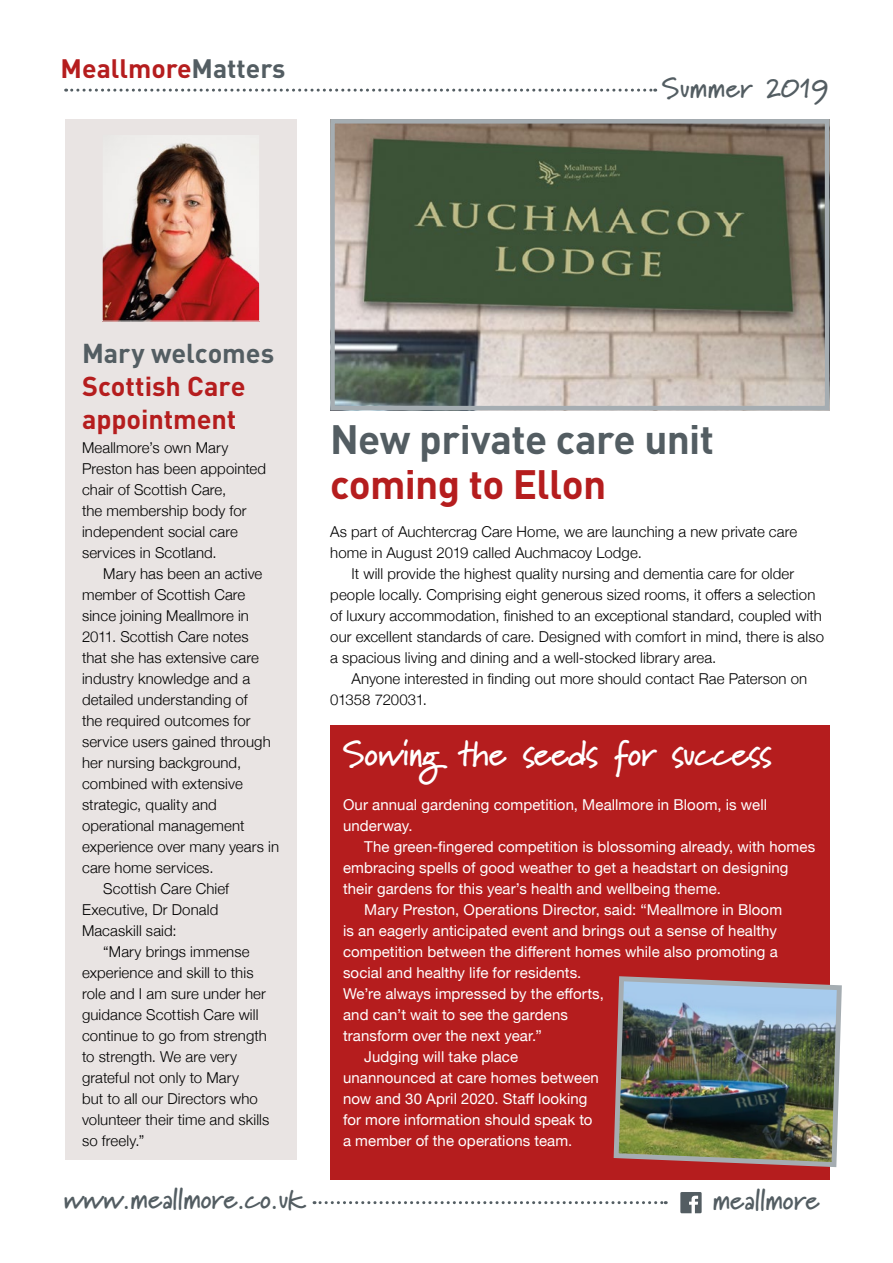
<style>
.page{position:relative;width:893px;height:1263px;background:#fff}
.page>*{position:absolute;margin:0;border:0;box-sizing:border-box;transform-origin:0 0}
.t1{font:700 40.5px "DIN";letter-spacing:-.015em;color:#535d62}
.t2{font:700 40.5px "DIN";letter-spacing:-.015em;color:#b51d1e}
.t3{font:700 34.5px "Marydale";letter-spacing:-.015em;color:#fff}
.t4{font:700 27.6px "Marydale";color:#535d62}
.t5{font:700 27px/33px "DIN";color:#b51d1e}
.t6{font:700 27px "DIN";letter-spacing:-.005em;color:#535d62}
.t7{font:700 26.4px "DIN";color:#b51d1e}
.t8{font:300 15px/21px "Helvetica Neue";letter-spacing:.005em;color:#000}
.t9{font:15px/21px "Helvetica Neue";letter-spacing:.005em;color:#fff}
.s1{color:#535d62}
</style>
<div class="page">
<svg style="left:66px;top:89px;width:590px;height:3px"></svg>
<div style="left:65px;top:119px;width:231px;height:1041px;background:#e9e4e3"></div>
<img style="left:104px;top:136px;width:154px;height:184px">
<div style="left:102px;top:134px;width:158px;height:188px;border:1px solid #e9e4e3"></div>
<div style="left:330px;top:725px;width:499px;height:455px;background:#b51d1e"></div>
<img style="left:613px;top:974px;width:229px;height:196px">
<svg style="left:314px;top:1201px;width:352px;height:3px"></svg>
<svg style="left:680px;top:1192px;width:22px;height:21px"></svg>
<img style="left:335px;top:124px;width:489px;height:281px">
<div style="left:330px;top:119px;width:499px;height:291px;border:4px solid #a5adb2"></div>
<h3 class="t7" style="left:61px;top:51px;width:226px">Meallmore<span class="s1">Matters</span></h3>
<h3 class="t4" style="left:662px;top:71px;width:168px">Summer 2019</h3>
<h3 class="t6" style="left:82px;top:335px;width:194px">Mary welcomes</h3>
<h3 class="t5" style="left:82px;top:368px;width:165px">Scottish Care appointment</h3>
<p class="t8" style="left:82px;top:436px;width:186px">Meallmore’s own Mary<br>Preston has been appointed chair of Scottish Care,<br>the membership body for independent social care services in Scotland.</p>
<p class="t8" style="left:103px;top:562px;width:161px">Mary has been an active</p>
<p class="t8" style="left:82px;top:583px;width:165px">member of Scottish Care</p>
<p class="t8" style="left:82px;top:604px;width:168px">since joining Meallmore in</p>
<p class="t8" style="left:82px;top:625px;width:168px">2011. Scottish Care notes</p>
<p class="t8" style="left:82px;top:646px;width:178px">that she has extensive care</p>
<p class="t8" style="left:82px;top:667px;width:170px">industry knowledge and a</p>
<p class="t8" style="left:82px;top:688px;width:167px">detailed understanding of</p>
<p class="t8" style="left:82px;top:709px;width:170px">the required outcomes for</p>
<p class="t8" style="left:82px;top:730px;width:190px">service users gained through</p>
<p class="t8" style="left:82px;top:751px;width:161px">her nursing background,</p>
<p class="t8" style="left:82px;top:772px;width:162px">combined with extensive</p>
<p class="t8" style="left:82px;top:793px;width:136px">strategic, quality and</p>
<p class="t8" style="left:82px;top:814px;width:164px">operational management</p>
<p class="t8" style="left:82px;top:835px;width:199px">experience over many years in</p>
<p class="t8" style="left:82px;top:856px;width:133px">care home services.</p>
<p class="t8" style="left:103px;top:877px;width:127px">Scottish Care Chief</p>
<p class="t8" style="left:82px;top:898px;width:138px">Executive, Dr Donald</p>
<p class="t8" style="left:82px;top:919px;width:96px">Macaskill said:</p>
<p class="t8" style="left:103px;top:940px;width:148px">“Mary brings immense</p>
<p class="t8" style="left:82px;top:961px;width:173px">experience and skill to this</p>
<p class="t8" style="left:82px;top:982px;width:185px">role and I am sure under her</p>
<p class="t8" style="left:82px;top:1003px;width:178px">guidance Scottish Care will</p>
<p class="t8" style="left:82px;top:1024px;width:186px">continue to go from strength</p>
<p class="t8" style="left:82px;top:1045px;width:157px">to strength. We are very</p>
<p class="t8" style="left:82px;top:1066px;width:159px">grateful not only to Mary</p>
<p class="t8" style="left:82px;top:1087px;width:177px">but to all our Directors who</p>
<p class="t8" style="left:82px;top:1108px;width:189px">volunteer their time and skills</p>
<p class="t8" style="left:82px;top:1129px;width:64px">so freely.”</p>
<h1 class="t1" style="left:330px;top:412px;width:385px">New private care unit</h1>
<h1 class="t2" style="left:330px;top:457px;width:277px">coming to Ellon</h1>
<p class="t8" style="left:330px;top:520px;width:469px">As part of Auchtercrag Care Home, we are launching a new private care home in August 2019 called Auchmacoy Lodge.</p>
<p class="t8" style="left:330px;top:562px;width:495px;text-indent:21px">It will provide the highest quality nursing and dementia care for older people locally. Comprising eight generous sized rooms, it offers a selection of luxury accommodation, finished to an exceptional standard, coupled with our excellent standards of care. Designed with comfort in mind, there is also a spacious living and dining and a well-stocked library area.</p>
<p class="t8" style="left:330px;top:667px;width:478px;text-indent:21px">Anyone interested in finding out more should contact Rae Paterson on<br>01358 720031.</p>
<h2 class="t3" style="left:343px;top:733px;width:430px">Sowing the seeds for success</h2>
<p class="t9" style="left:343px;top:795px;width:426px">Our annual gardening competition, Meallmore in Bloom, is well underway.</p>
<p class="t9" style="left:364px;top:837px;width:452px">The green-fingered competition is blossoming already, with homes</p>
<p class="t9" style="left:343px;top:858px;width:447px">embracing spells of good weather to get a headstart on designing</p>
<p class="t9" style="left:343px;top:879px;width:379px">their gardens for this year’s health and wellbeing theme.</p>
<p class="t9" style="left:364px;top:900px;width:419px">Mary Preston, Operations Director, said: “Meallmore in Bloom</p>
<p class="t9" style="left:343px;top:921px;width:435px">is an eagerly anticipated event and brings out a sense of healthy</p>
<p class="t9" style="left:343px;top:942px;width:436px">competition between the different homes while also promoting a</p>
<p class="t9" style="left:343px;top:963px;width:240px">social and healthy life for residents.</p>
<p class="t9" style="left:343px;top:984px;width:262px">We’re always impressed by the efforts,</p>
<p class="t9" style="left:343px;top:1005px;width:227px">and can’t wait to see the gardens</p>
<p class="t9" style="left:343px;top:1026px;width:200px">transform over the next year.”</p>
<p class="t9" style="left:364px;top:1047px;width:155px">Judging will take place</p>
<p class="t9" style="left:343px;top:1068px;width:257px">unannounced at care homes between</p>
<p class="t9" style="left:343px;top:1089px;width:246px">now and 30 April 2020. Staff looking</p>
<p class="t9" style="left:343px;top:1110px;width:251px">for more information should speak to</p>
<p class="t9" style="left:343px;top:1131px;width:231px">a member of the operations team.</p>
<h3 class="t4" style="left:64px;top:1182px;width:242px">www.meallmore.co.uk</h3>
<h3 class="t4" style="left:713px;top:1183px;width:109px">meallmore</h3>
</div>
